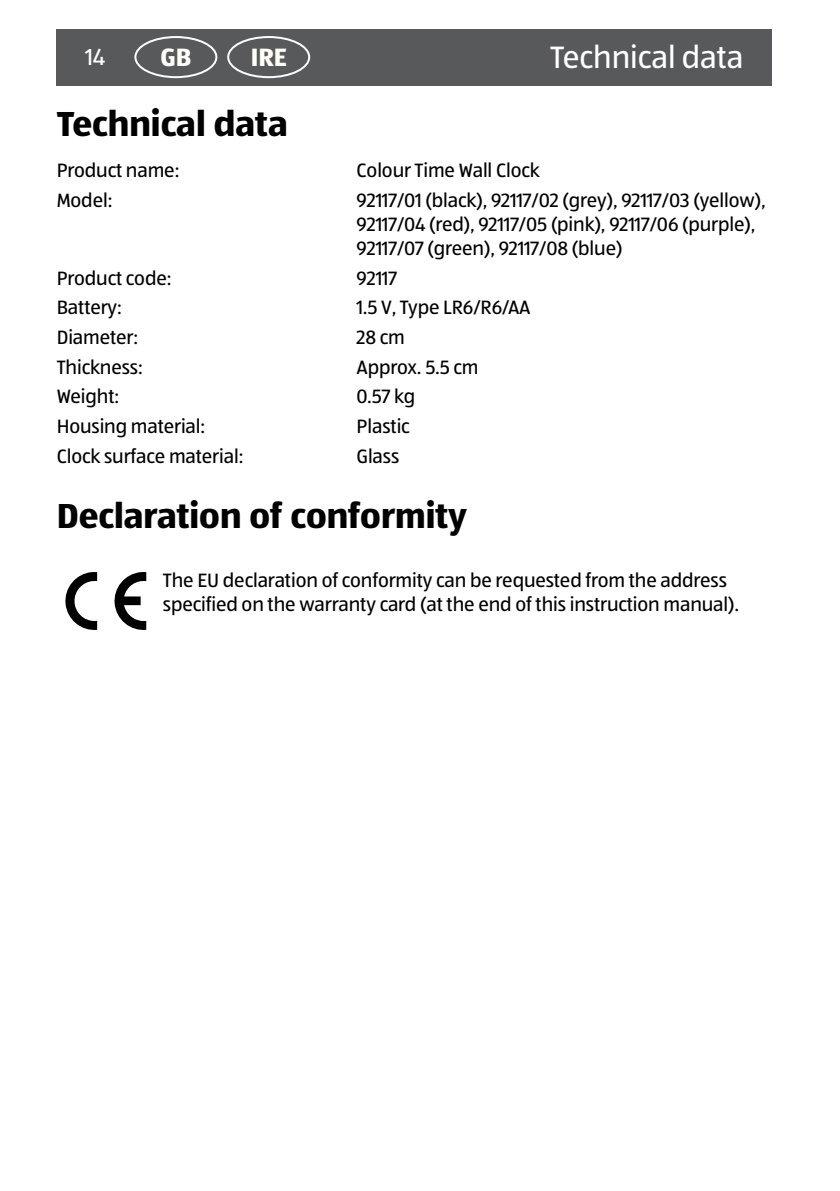
<style>
.page{position:relative;width:840px;height:1191px;background:#fff}
.page>*{position:absolute;margin:0;border:0;box-sizing:border-box;transform-origin:0 0}
.t1{font:700 36px "ALDISUEDOT";color:#000}
.t2{font:32px "ALDISUEDOT";color:#fff}
.t3{font:700 26px "ALDISUEDOT";color:#fffef9}
.t4{font:24px "ALDISUEDOT";color:#fff}
.t5{font:20px/24px "ALDISUEDOT";letter-spacing:-.005em;color:#000}
</style>
<div class="page">
<div style="left:57px;top:29px;width:714px;height:56px;background:#58595b"></div>
<div style="left:134px;top:36px;width:83px;height:42px;border:2px solid #fafdff;border-radius:50%"></div>
<div style="left:227px;top:36px;width:83px;height:42px;border:2px solid #fafdff;border-radius:50%"></div>
<svg style="left:65px;top:572px;width:32px;height:58px"></svg>
<svg style="left:114px;top:572px;width:32px;height:58px"></svg>
<p class="t4" style="left:85px;top:41px;width:21px">14</p>
<h3 class="t3" style="left:160px;top:39px;width:32px">GB</h3>
<h3 class="t3" style="left:250px;top:39px;width:38px">IRE</h3>
<h2 class="t2" style="left:550px;top:36px;width:195px">Technical data</h2>
<h1 class="t1" style="left:57px;top:99px;width:232px">Technical data</h1>
<p class="t5" style="left:57px;top:158px;width:124px">Product name:</p>
<p class="t5" style="left:356px;top:158px;width:184px">Colour Time Wall Clock</p>
<p class="t5" style="left:57px;top:188px;width:57px">Model:</p>
<p class="t5" style="left:356px;top:188px;width:410px">92117/01 (black), 92117/02 (grey), 92117/03 (yellow),<br>92117/04 (red), 92117/05 (pink), 92117/06 (purple),<br>92117/07 (green), 92117/08 (blue)</p>
<p class="t5" style="left:57px;top:265px;width:116px">Product code:</p>
<p class="t5" style="left:356px;top:265px;width:42px">92117</p>
<p class="t5" style="left:57px;top:295px;width:67px">Battery:</p>
<p class="t5" style="left:356px;top:295px;width:175px">1.5 V, Type LR6/R6/AA</p>
<p class="t5" style="left:57px;top:325px;width:83px">Diameter:</p>
<p class="t5" style="left:356px;top:325px;width:50px">28 cm</p>
<p class="t5" style="left:57px;top:354px;width:88px">Thickness:</p>
<p class="t5" style="left:356px;top:354px;width:123px">Approx. 5.5 cm</p>
<p class="t5" style="left:57px;top:384px;width:64px">Weight:</p>
<p class="t5" style="left:356px;top:384px;width:60px">0.57 kg</p>
<p class="t5" style="left:57px;top:414px;width:150px">Housing material:</p>
<p class="t5" style="left:356px;top:414px;width:55px">Plastic</p>
<p class="t5" style="left:57px;top:443px;width:188px">Clock surface material:</p>
<p class="t5" style="left:356px;top:443px;width:44px">Glass</p>
<h1 class="t1" style="left:57px;top:491px;width:411px">Declaration of conformity</h1>
<p class="t5" style="left:163px;top:568px;width:577px">The EU declaration of conformity can be requested from the address specified on the warranty card (at the end of this instruction manual).</p>
</div>
